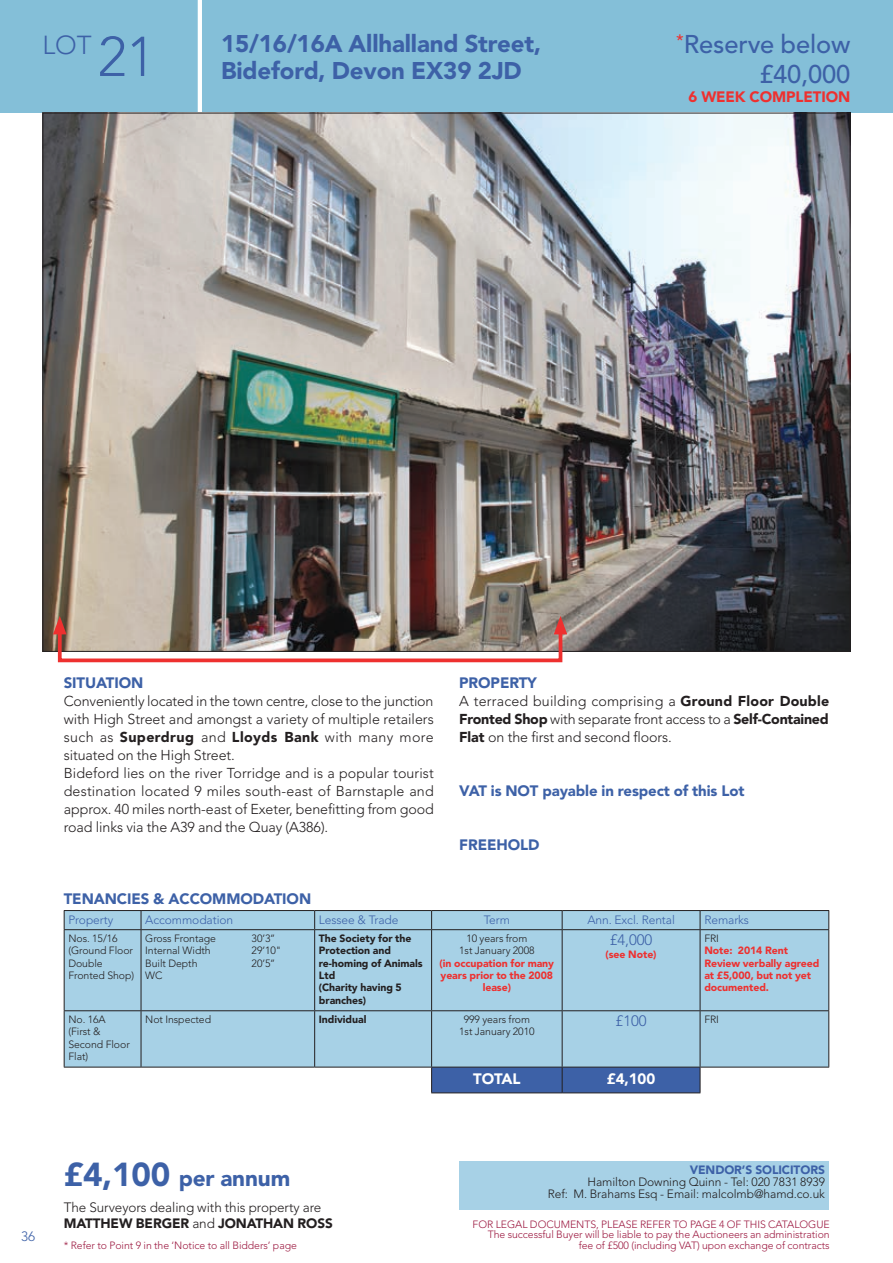
<style>
.page{position:relative;width:893px;height:1263px;background:#fff}
.page>*{position:absolute;margin:0;border:0;box-sizing:border-box;transform-origin:0 0}
.t1{font:300 25.8px "Avenir LT Std";color:#3d61a7}
.t2{font:500 25.5px/29.2px "Avenir LT Std";letter-spacing:-.005em;color:#3d61a7;text-align:right}
.t3{font:900 24px/27px "Avenir LT Std";letter-spacing:-.005em;color:#3d61a7}
.t4{font:900 22.5px "Avenir LT Std";letter-spacing:-.005em;color:#3d61a7}
.t5{font:900 15px "Avenir LT Std";letter-spacing:-.005em;color:#3d61a7}
.t6{font:900 15px "Avenir LT Std";letter-spacing:-.005em;color:#ee302f}
.t7{font:900 15px "Avenir LT Std";letter-spacing:-.005em;color:#fff}
.t8{font:300 15px "Avenir LT Std";letter-spacing:-.005em;color:#3d61a7}
.t9{font:300 14.25px/18px "Avenir LT Std";letter-spacing:-.005em;color:#231f20}
.t10{font:300 13.5px/16.5px "Avenir LT Std";letter-spacing:-.005em;color:#231f20}
.t11{font:300 13.5px "Avenir LT Std";color:#3d61a7}
.t12{font:300 12px/12px "Avenir LT Std";letter-spacing:-.005em;color:#231f20;text-align:right}
.t13{font:300 12px "Avenir LT Std";letter-spacing:-.005em;color:#3d61a7}
.t14{font:900 12px "Avenir LT Std";letter-spacing:-.005em;color:#3d61a7}
.t15{font:300 10.5px/10.5px "Avenir LT Std";letter-spacing:-.005em;color:#9d1b42;text-align:right}
.t16{font:300 10.5px/12.5px "Avenir LT Std";letter-spacing:-.005em;color:#231f20}
.t17{font:900 10.5px/12.5px "Avenir LT Std";letter-spacing:-.005em;color:#ee302f;text-align:center}
.t18{font:900 10.5px/12.5px "Avenir LT Std";letter-spacing:-.005em;color:#231f20}
.s1{font-size:55.5px}
.s2{font-weight:900}
.s3{font-size:33px}
</style>
<div class="page">
<div style="left:0;top:0;width:893px;height:113px;background:#84bfd8"></div>
<hr style="left:198px;top:0;width:4px;height:113px;background:#fff">
<img style="left:45px;top:115px;width:803px;height:535px">
<div style="left:459px;top:1161px;width:370px;height:49px;background:#a7d1e6"></div>
<div style="left:65px;top:911px;width:763px;height:156px;background:#a7d1e6"></div>
<svg style="left:141px;top:911px;width:1px;height:18px"></svg>
<svg style="left:562px;top:911px;width:1px;height:18px"></svg>
<svg style="left:700px;top:911px;width:1px;height:18px"></svg>
<hr style="left:141px;top:930px;width:1px;height:80px;background:#231f20">
<hr style="left:141px;top:1011px;width:1px;height:56px;background:#231f20">
<hr style="left:314px;top:930px;width:1px;height:80px;background:#231f20">
<hr style="left:314px;top:1011px;width:1px;height:56px;background:#231f20">
<hr style="left:431px;top:930px;width:1px;height:80px;background:#231f20">
<hr style="left:431px;top:1011px;width:1px;height:56px;background:#231f20">
<hr style="left:562px;top:930px;width:1px;height:80px;background:#231f20">
<hr style="left:562px;top:1011px;width:1px;height:56px;background:#231f20">
<hr style="left:700px;top:930px;width:1px;height:80px;background:#231f20">
<hr style="left:700px;top:1011px;width:1px;height:56px;background:#231f20">
<svg style="left:314px;top:911px;width:1px;height:18px"></svg>
<svg style="left:431px;top:911px;width:1px;height:18px"></svg>
<hr style="left:315px;top:1010px;width:117px;height:1px;background:#231f20">
<hr style="left:432px;top:1010px;width:130px;height:1px;background:#231f20">
<hr style="left:562px;top:1010px;width:138px;height:1px;background:#231f20">
<hr style="left:700px;top:1010px;width:129px;height:1px;background:#231f20">
<hr style="left:315px;top:1067px;width:117px;height:1px;background:#231f20">
<hr style="left:700px;top:1067px;width:129px;height:1px;background:#231f20">
<hr style="left:64px;top:910px;width:77px;height:1px;background:#231f20">
<svg style="left:64px;top:911px;width:1px;height:18px"></svg>
<hr style="left:141px;top:910px;width:174px;height:1px;background:#231f20">
<hr style="left:315px;top:910px;width:117px;height:1px;background:#231f20">
<hr style="left:432px;top:910px;width:130px;height:1px;background:#231f20">
<hr style="left:562px;top:910px;width:138px;height:1px;background:#231f20">
<hr style="left:700px;top:910px;width:129px;height:1px;background:#231f20">
<svg style="left:828px;top:911px;width:1px;height:18px"></svg>
<hr style="left:64px;top:929px;width:77px;height:1px;background:#231f20">
<hr style="left:141px;top:929px;width:174px;height:1px;background:#231f20">
<hr style="left:315px;top:929px;width:117px;height:1px;background:#231f20">
<hr style="left:432px;top:929px;width:130px;height:1px;background:#231f20">
<hr style="left:562px;top:929px;width:138px;height:1px;background:#231f20">
<hr style="left:700px;top:929px;width:129px;height:1px;background:#231f20">
<hr style="left:64px;top:930px;width:1px;height:80px;background:#231f20">
<hr style="left:828px;top:930px;width:1px;height:80px;background:#231f20">
<hr style="left:64px;top:1011px;width:1px;height:56px;background:#231f20">
<hr style="left:828px;top:1011px;width:1px;height:56px;background:#231f20">
<hr style="left:64px;top:1010px;width:77px;height:1px;background:#231f20">
<hr style="left:141px;top:1010px;width:174px;height:1px;background:#231f20">
<hr style="left:64px;top:1067px;width:77px;height:1px;background:#231f20">
<hr style="left:141px;top:1067px;width:174px;height:1px;background:#231f20">
<div style="left:431px;top:1067px;width:270px;height:26px;background:#3d61a7"></div>
<hr style="left:431px;top:1092px;width:131px;height:1px;background:#231f20">
<hr style="left:562px;top:1092px;width:138px;height:1px;background:#231f20">
<div style="left:58px;top:625px;width:504px;height:37px;border:4px solid #ee302f"></div>
<svg style="left:53px;top:616px;width:14px;height:18px"></svg>
<svg style="left:554px;top:616px;width:13px;height:18px"></svg>
<h1 class="t1" style="left:43px;top:30px;width:114px">LOT <span class="s1">21</span></h1>
<h3 class="t3" style="left:221px;top:30px;width:321px">15/16/16A Allhalland Street,<br>Bideford, Devon EX39 2JD</h3>
<h2 class="t2" style="left:676px;top:30px;width:176px"><sup>*</sup>Reserve below £40,000</h2>
<p class="t6" style="left:689px;top:88px;width:163px">6 WEEK COMPLETION</p>
<p class="t5" style="left:64px;top:673px;width:81px">SITUATION</p>
<p class="t9" style="left:64px;top:692px;width:372px">Conveniently located in the town centre, close to the junction with High Street and amongst a variety of multiple retailers such as <span class="s2">Superdrug</span> and <span class="s2">Lloyds Bank</span> with many more situated on the High Street.<br>Bideford lies on the river Torridge and is a popular tourist destination located 9 miles south-east of Barnstaple and approx. 40 miles north-east of Exeter, benefitting from good road links via the A39 and the Quay (A386).</p>
<p class="t5" style="left:459px;top:673px;width:79px">PROPERTY</p>
<p class="t9" style="left:459px;top:692px;width:371px;text-align:justify">A terraced building comprising a <span class="s2">Ground Floor Double Fronted Shop</span> with separate front access to a <span class="s2">Self-Contained Flat</span> on the first and second floors.</p>
<p class="t5" style="left:459px;top:781px;width:287px">VAT is NOT payable in respect of this Lot</p>
<p class="t5" style="left:459px;top:835px;width:82px">FREEHOLD</p>
<p class="t5" style="left:64px;top:889px;width:249px">TENANCIES &amp; ACCOMMODATION</p>
<p class="t13" style="left:68px;top:912px;width:46px">Property</p>
<p class="t13" style="left:145px;top:912px;width:89px">Accommodation</p>
<p class="t13" style="left:319px;top:912px;width:81px">Lessee &amp; Trade</p>
<p class="t13" style="left:484px;top:912px;width:28px">Term</p>
<p class="t13" style="left:587px;top:912px;width:89px">Ann. Excl. Rental</p>
<p class="t13" style="left:704px;top:912px;width:46px">Remarks</p>
<p class="t16" style="left:68px;top:932px;width:67px">Nos. 15/16 (Ground Floor<br>Double<br>Fronted Shop)</p>
<p class="t16" style="left:145px;top:932px;width:72px">Gross Frontage</p>
<p class="t16" style="left:252px;top:932px;width:25px">30’3’’</p>
<p class="t18" style="left:319px;top:932px;width:105px">The Society for the<br>Protection and re-homing of Animals<br>Ltd<br>(Charity having 5 branches)</p>
<p class="t16" style="left:459px;top:932px;width:77px;text-align:center">10 years from<br>1st January 2008</p>
<p class="t16" style="left:704px;top:932px;width:16px">FRI</p>
<p class="t17" style="left:704px;top:944px;width:117px;text-align:left">Note: 2014 Rent<br>Review verbally agreed at £5,000, but not yet documented.</p>
<p class="t8" style="left:610px;top:931px;width:44px">£4,000</p>
<p class="t17" style="left:606px;top:948px;width:53px">(see Note)</p>
<p class="t16" style="left:145px;top:944px;width:67px">Internal Width</p>
<p class="t16" style="left:252px;top:944px;width:31px">29’10"</p>
<p class="t16" style="left:145px;top:957px;width:54px">Built Depth</p>
<p class="t16" style="left:252px;top:957px;width:25px">20’5’’</p>
<p class="t16" style="left:145px;top:969px;width:19px">WC</p>
<p class="t17" style="left:440px;top:957px;width:116px">(in occupation for many years prior to the 2008 lease)</p>
<p class="t16" style="left:68px;top:1013px;width:63px">No. 16A (First &amp;<br>Second Floor<br>Flat)</p>
<p class="t16" style="left:145px;top:1013px;width:67px">Not Inspected</p>
<p class="t18" style="left:319px;top:1013px;width:49px">Individual</p>
<p class="t16" style="left:459px;top:1013px;width:77px;text-align:center">999 years from<br>1st January 2010</p>
<p class="t8" style="left:616px;top:1012px;width:32px">£100</p>
<p class="t16" style="left:704px;top:1013px;width:16px">FRI</p>
<p class="t7" style="left:473px;top:1070px;width:49px">TOTAL</p>
<p class="t7" style="left:607px;top:1070px;width:50px">£4,100</p>
<p class="t11" style="left:21px;top:1229px;width:15px">36</p>
<h3 class="t4" style="left:64px;top:1164px;width:228px"><span class="s3">£4,100</span> per annum</h3>
<p class="t14" style="left:690px;top:1163px;width:137px">VENDOR’S SOLICITORS</p>
<p class="t12" style="left:548px;top:1176px;width:279px">Hamilton Downing Quinn - Tel: 020 7831 8939<br>Ref: M. Brahams Esq - Email: malcolmb@hamd.co.uk</p>
<p class="t10" style="left:64px;top:1199px;width:271px">The Surveyors dealing with this property are<br><span class="s2">MATTHEW BERGER</span> and <span class="s2">JONATHAN ROSS</span></p>
<p class="t15" style="left:473px;top:1219px;width:359px">FOR LEGAL DOCUMENTS, PLEASE REFER TO PAGE 4 OF THIS CATALOGUE<br>The successful Buyer will be liable to pay the Auctioneers an administration fee of £500 (including VAT) upon exchange of contracts</p>
<p class="t15" style="left:64px;top:1240px;width:235px">* Refer to Point 9 in the ‘Notice to all Bidders’ page</p>
</div>
